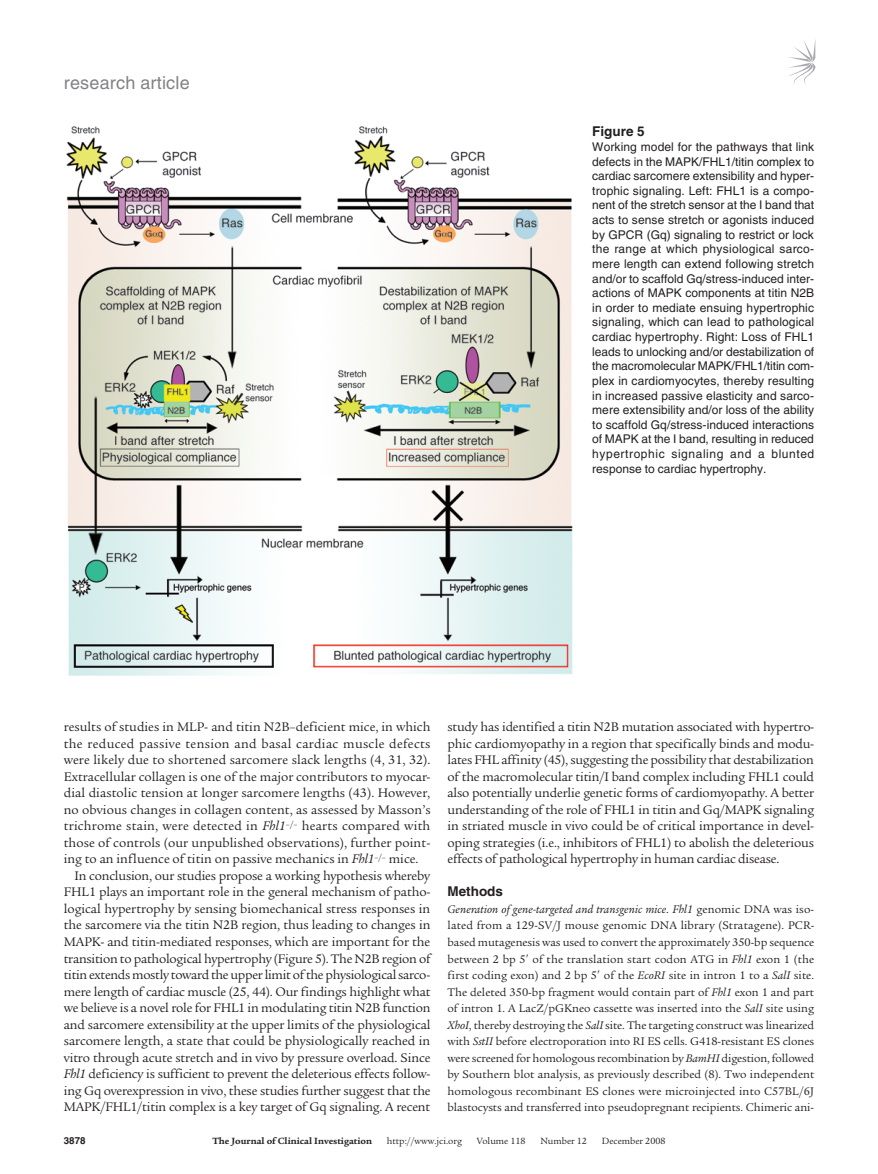
<style>
.page{position:relative;width:878px;height:1174px;background:#fff}
.page>*{position:absolute;margin:0;border:0;box-sizing:border-box;transform-origin:0 0}
.t1{font:18px "Helvetica LT Std";letter-spacing:.01em;color:#808285}
.t2{font:13.5px/16.5px "Legacy Serif Std";letter-spacing:-.01em;color:#231f20;text-align:justify}
.t3{font:13.5px "Legacy Serif Std";letter-spacing:.01em;color:#231f20}
.t4{font:13.5px "Legacy Serif Std";letter-spacing:.015em;color:#231f20}
.t5{font:13.5px "Legacy Serif Std";letter-spacing:.025em;color:#231f20}
.t6{font:700 13.5px "Helvetica LT Std";color:#231f20}
.t7{font:12px/14.7px "Helvetica LT Std";color:#231f20;text-align:justify}
.t8{font:12px/16.5px "Legacy Serif Std";letter-spacing:-.005em;color:#231f20;text-align:justify}
.t9{font:9.75px "Legacy Serif Std";color:#231f20}
.t10{font:700 9.75px "Legacy Serif Std";color:#231f20}
.t11{font:700 9.75px "Helvetica LT Std";color:#231f20}
.s1{font-style:italic}
</style>
<div class="page">
<svg style="left:789px;top:41px;width:26px;height:44px"></svg>
<img style="left:66px;top:126px;width:507px;height:550px">
<h1 class="t1" style="left:64px;top:72px;width:127px">research article</h1>
<p class="t6" style="left:592px;top:123px;width:54px">Figure 5</p>
<p class="t7" style="left:592px;top:139px;width:223px">Working model for the pathways that link defects in the MAPK/FHL1/titin complex to cardiac sarcomere extensibility and hyper&shy;trophic signaling. Left: FHL1 is a compo&shy;nent of the stretch sensor at the I band that acts to sense stretch or agonists induced by GPCR (Gq) signaling to restrict or lock the range at which physiological sarco&shy;mere length can extend following stretch and/or to scaffold Gq/stress-induced inter&shy;actions of MAPK components at titin N2B in order to mediate ensuing hypertrophic signaling, which can lead to pathological cardiac hypertrophy. Right: Loss of FHL1 leads to unlocking and/or destabilization of the macromolecular MAPK/FHL1/titin com&shy;plex in cardiomyocytes, thereby resulting in increased passive elasticity and sarco&shy;mere extensibility and/or loss of the ability to scaffold Gq/stress-induced interactions of MAPK at the I band, resulting in reduced hypertrophic signaling and a blunted response to cardiac hypertrophy.</p>
<p class="t2" style="left:64px;top:719px;width:368px">results of studies in MLP- and titin N2B–deficient mice, in which</p>
<p class="t5" style="left:64px;top:736px;width:368px">the reduced passive tension and basal cardiac muscle defects</p>
<p class="t3" style="left:64px;top:752px;width:368px">were likely due to shortened sarcomere slack lengths (4, 31, 32).</p>
<p class="t2" style="left:64px;top:768px;width:368px">Extracellular collagen is one of the major contributors to myocar-</p>
<p class="t2" style="left:64px;top:785px;width:368px">dial diastolic tension at longer sarcomere lengths (43). However,</p>
<p class="t2" style="left:64px;top:801px;width:368px">no obvious changes in collagen content, as assessed by Masson’s</p>
<p class="t4" style="left:64px;top:818px;width:368px">trichrome stain, were detected in <span class="s1">Fhl1</span><sup>–/–</sup> hearts compared with</p>
<p class="t2" style="left:64px;top:834px;width:368px">those of controls (our unpublished observations), further point-</p>
<p class="t2" style="left:64px;top:851px;width:356px">ing to an influence of titin on passive mechanics in <span class="s1">Fhl1</span><sup>–/–</sup> mice.</p>
<p class="t2" style="left:74px;top:867px;width:357px">In conclusion, our studies propose a working hypothesis whereby</p>
<p class="t2" style="left:64px;top:884px;width:368px">FHL1 plays an important role in the general mechanism of patho-</p>
<p class="t2" style="left:64px;top:900px;width:368px">logical hypertrophy by sensing biomechanical stress responses in</p>
<p class="t2" style="left:64px;top:917px;width:368px">the sarcomere via the titin N2B region, thus leading to changes in</p>
<p class="t2" style="left:64px;top:933px;width:368px">MAPK- and titin-mediated responses, which are important for the</p>
<p class="t2" style="left:64px;top:950px;width:368px">transition to pathological hypertrophy (Figure 5). The N2B region of</p>
<p class="t2" style="left:64px;top:966px;width:368px">titin extends mostly toward the upper limit of the physiological sarco-</p>
<p class="t2" style="left:64px;top:983px;width:368px">mere length of cardiac muscle (25, 44). Our findings highlight what</p>
<p class="t2" style="left:64px;top:999px;width:368px">we believe is a novel role for FHL1 in modulating titin N2B function</p>
<p class="t2" style="left:64px;top:1016px;width:368px">and sarcomere extensibility at the upper limits of the physiological</p>
<p class="t2" style="left:64px;top:1032px;width:368px">sarcomere length, a state that could be physiologically reached in</p>
<p class="t2" style="left:64px;top:1049px;width:368px">vitro through acute stretch and in vivo by pressure overload. Since</p>
<p class="t2" style="left:64px;top:1065px;width:368px"><span class="s1">Fhl1</span> deficiency is sufficient to prevent the deleterious effects follow-</p>
<p class="t2" style="left:64px;top:1082px;width:368px">ing Gq overexpression in vivo, these studies further suggest that the</p>
<p class="t2" style="left:64px;top:1098px;width:368px">MAPK/FHL1/titin complex is a key target of Gq signaling. A recent</p>
<p class="t2" style="left:447px;top:719px;width:368px">study has identified a titin N2B mutation associated with hypertro&shy;phic cardiomyopathy in a region that specifically binds and modu&shy;lates FHL affinity (45), suggesting the possibility that destabilization of the macromolecular titin/I band complex including FHL1 could also potentially underlie genetic forms of cardiomyopathy. A better understanding of the role of FHL1 in titin and Gq/MAPK signaling in striated muscle in vivo could be of critical importance in devel&shy;oping strategies (i.e., inhibitors of FHL1) to abolish the deleterious effects of pathological hypertrophy in human cardiac disease.</p>
<p class="t6" style="left:447px;top:883px;width:57px">Methods</p>
<p class="t8" style="left:447px;top:901px;width:368px"><span class="s1">Generation of gene-targeted and transgenic mice</span>. <span class="s1">Fhl1</span> genomic DNA was iso&shy;lated from a 129-SV/J mouse genomic DNA library (Stratagene). PCR&shy;based mutagenesis was used to convert the approximately 350-bp sequence between 2 bp 5 of the translation start codon ATG in <span class="s1">Fhl1</span> exon 1 (the first coding exon) and 2 bp 5 of the <span class="s1">EcoRI</span> site in intron 1 to a <span class="s1">SalI</span> site.<br>The deleted 350-bp fragment would contain part of <span class="s1">Fhl1</span> exon 1 and part of intron 1. A LacZ/pGKneo cassette was inserted into the <span class="s1">SalI</span> site using <span class="s1">XhoI</span>, thereby destroying the <span class="s1">SalI</span> site. The targeting construct was linearized with <span class="s1">SstII</span> before electroporation into RI ES cells. G418-resistant ES clones were screened for homologous recombination by <span class="s1">BamHI</span> digestion, followed by Southern blot analysis, as previously described (8). Two independent homologous recombinant ES clones were microinjected into C57BL/6J blastocysts and transferred into pseudopregnant recipients. Chimeric ani-</p>
<p class="t11" style="left:64px;top:1134px;width:23px">3878</p>
<p class="t10" style="left:212px;top:1135px;width:161px">The Journal of Clinical Investigation</p>
<p class="t9" style="left:387px;top:1135px;width:77px">http://www.jci.org</p>
<p class="t9" style="left:476px;top:1135px;width:50px">Volume 118</p>
<p class="t9" style="left:540px;top:1135px;width:48px">Number 12</p>
<p class="t9" style="left:601px;top:1135px;width:65px">December 2008</p>
</div>
